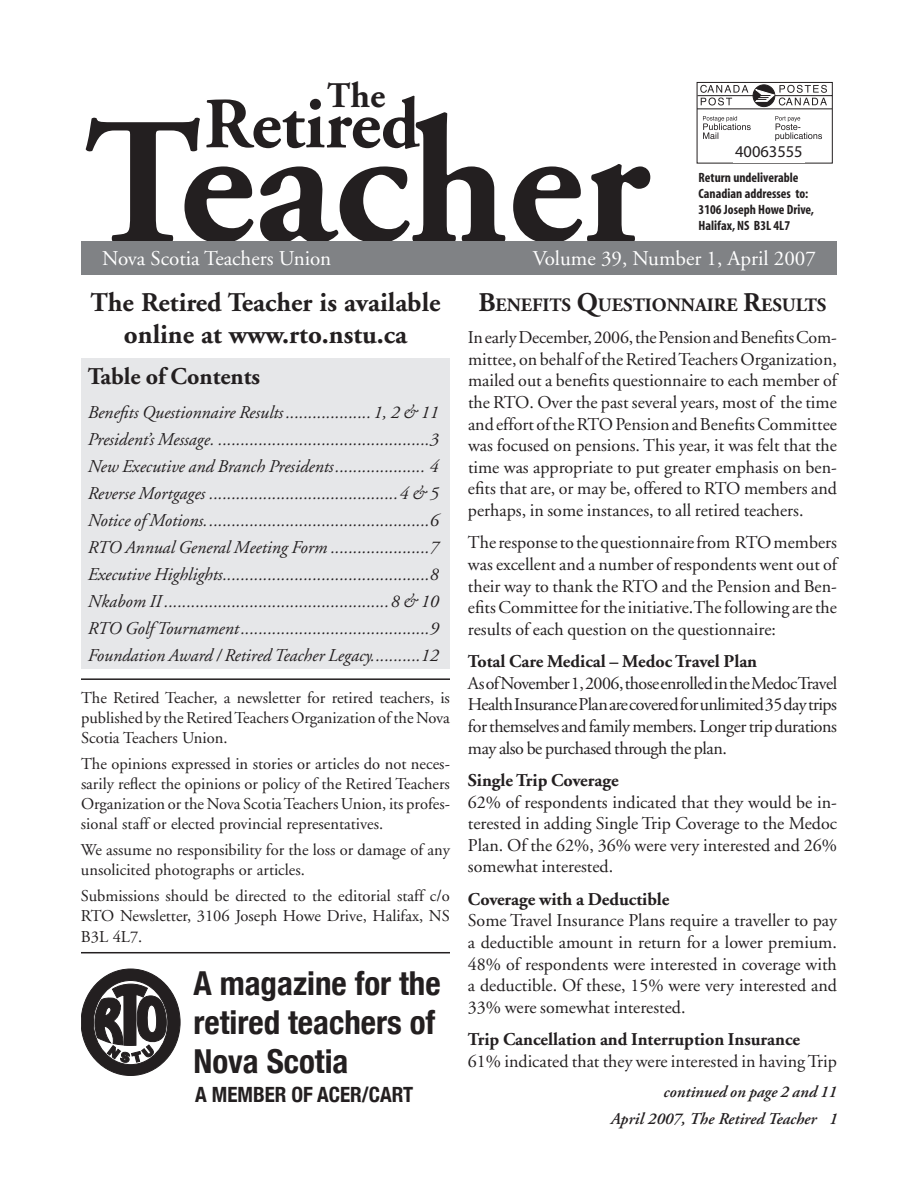
<style>
.page{position:relative;width:918px;height:1188px;background:#fff}
.page>*{position:absolute;margin:0;border:0;box-sizing:border-box;transform-origin:0 0}
.t1{font:700 180px "Adobe Garamond";color:#231f20}
.t2{font:700 72px "Adobe Garamond";color:#231f20}
.t3{font:700 36px "Adobe Garamond";color:#231f20}
.t4{font:700 condensed 33px/39px "Helvetica Neue";color:#231f20}
.t5{font:700 27px/32.4px "Adobe Garamond";color:#231f20;text-align:center}
.t6{font:700 24px "Adobe Garamond";color:#231f20}
.t7{font:21px "Adobe Garamond";color:#fff}
.t8{font:700 condensed 21px "Helvetica Neue";color:#231f20}
.t9{font:700 18.9px "Adobe Garamond";color:#231f20}
.t10{font:18px/21.6px "Adobe Garamond";color:#231f20;text-align:justify}
.t11{font:italic 18px/27px "Adobe Garamond";color:#231f20;text-align:justify}
.t12{font:700 18px "Adobe Garamond";color:#231f20}
.t13{font:16.5px/20.2px "Adobe Garamond";color:#231f20;text-align:justify}
.t14{font:italic 600 16.5px "Adobe Garamond";color:#231f20}
.t15{font:italic 600 16.5px "Adobe Garamond Pro";color:#231f20}
.t16{font:16.5px "Myriad Pro";color:#231f20}
.t17{font:700 condensed 13.5px/16.2px "Myriad";color:#231f20}
.s1{font-size:27px}
</style>
<div class="page">
<div style="left:81px;top:241px;width:756px;height:33px;background:#808285"></div>
<hr style="left:81px;top:678px;width:369px;height:2px;background:#231f20">
<hr style="left:81px;top:952px;width:369px;height:1px;background:#231f20">
<div style="left:81px;top:358px;width:369px;height:311px;background:#e6e7e9"></div>
<svg style="left:696px;top:82px;width:137px;height:81px"></svg>
<div style="left:733px;top:144px;width:72px;height:19px;background:#fff"></div>
<svg style="left:81px;top:969px;width:99px;height:107px"></svg>
<h3 class="t3" style="left:327px;top:76px;width:60px">The</h3>
<h2 class="t2" style="left:204px;top:85px;width:217px">Retired</h2>
<h1 class="t1" style="left:84px;top:86px;width:567px">Teacher</h1>
<p class="t16" style="left:735px;top:143px;width:69px">40063555</p>
<p class="t17" style="left:699px;top:170px;width:117px">Return undeliverable<br>Canadian addresses to:<br>3106 Joseph Howe Drive,<br>Halifax, NS B3L 4L7</p>
<p class="t7" style="left:102px;top:247px;width:231px">Nova Scotia Teachers Union</p>
<p class="t7" style="left:533px;top:247px;width:285px">Volume 39, Number 1, April 2007</p>
<h3 class="t5" style="left:90px;top:287px;width:352px">The Retired Teacher is available online at www.rto.nstu.ca</h3>
<h3 class="t6" style="left:88px;top:363px;width:174px">Table of Contents</h3>
<p class="t11" style="left:88px;top:399px;width:353px">Benefits Questionnaire Results ................... 1, 2 &amp; 11<br>President’s Message. ...............................................3<br>New Executive and Branch Presidents .................... 4<br>Reverse Mortgages ..........................................4 &amp; 5<br>Notice of Motions. .................................................6<br>RTO Annual General Meeting Form ......................7<br>Executive Highlights ..............................................8<br>Nkabom II ..................................................8 &amp; 10<br>RTO Golf Tournament ..........................................9<br>Foundation Award / Retired Teacher Legacy. ..........12</p>
<p class="t13" style="left:81px;top:688px;width:370px">The Retired Teacher, a newsletter for retired teachers, is published by the Retired Teachers Organization of the Nova Scotia Teachers Union.</p>
<p class="t13" style="left:81px;top:754px;width:371px">The opinions expressed in stories or articles do not neces&shy;sarily reflect the opinions or policy of the Retired Teachers Organization or the Nova Scotia Teachers Union, its profes&shy;sional staff or elected provincial representatives.</p>
<p class="t13" style="left:81px;top:840px;width:370px">We assume no responsibility for the loss or damage of any unsolicited photographs or articles.</p>
<p class="t13" style="left:81px;top:886px;width:370px">Submissions should be directed to the editorial staff c/o RTO Newsletter, 3106 Joseph Howe Drive, Halifax, NS B3L 4L7.</p>
<h3 class="t4" style="left:194px;top:963px;width:249px">A magazine for the retired teachers of<br>Nova Scotia</h3>
<p class="t8" style="left:195px;top:1082px;width:220px">A MEMBER OF ACER/CART</p>
<p class="t9" style="left:478px;top:295px;width:350px"><span class="s1">B</span>ENEFITS <span class="s1">Q</span>UESTIONNAIRE <span class="s1">R</span>ESULTS</p>
<p class="t10" style="left:468px;top:327px;width:371px">In early December, 2006, the Pension and Benefits Com&shy;mittee, on behalf of the Retired Teachers Organization, mailed out a benefits questionnaire to each member of the RTO. Over the past several years, most of the time and effort of the RTO Pension and Benefits Committee was focused on pensions. This year, it was felt that the time was appropriate to put greater emphasis on ben&shy;efits that are, or may be, offered to RTO members and perhaps, in some instances, to all retired teachers.</p>
<p class="t10" style="left:468px;top:532px;width:371px">The response to the questionnaire from RTO members was excellent and a number of respondents went out of their way to thank the RTO and the Pension and Ben&shy;efits Committee for the initiative.The following are the results of each question on the questionnaire:</p>
<p class="t12" style="left:468px;top:652px;width:291px">Total Care Medical – Medoc Travel Plan</p>
<p class="t10" style="left:468px;top:673px;width:371px">As of November 1, 2006, those enrolled in the Medoc Travel Health Insurance Plan are covered for unlimited 35 day trips for themselves and family members. Longer trip durations may also be purchased through the plan.</p>
<p class="t12" style="left:468px;top:770px;width:152px">Single Trip Coverage</p>
<p class="t10" style="left:468px;top:792px;width:371px">62% of respondents indicated that they would be in&shy;terested in adding Single Trip Coverage to the Medoc Plan. Of the 62%, 36% were very interested and 26% somewhat interested.</p>
<p class="t12" style="left:468px;top:889px;width:203px">Coverage with a Deductible</p>
<p class="t10" style="left:468px;top:910px;width:370px">Some Travel Insurance Plans require a traveller to pay a deductible amount in return for a lower premium.<br>48% of respondents were interested in coverage with a deductible. Of these, 15% were very interested and 33% were somewhat interested.</p>
<p class="t12" style="left:468px;top:1030px;width:334px">Trip Cancellation and Interruption Insurance</p>
<p class="t10" style="left:468px;top:1051px;width:371px">61% indicated that they were interested in having Trip</p>
<p class="t15" style="left:664px;top:1082px;width:175px">continued on page 2 and 11</p>
<p class="t14" style="left:611px;top:1110px;width:228px">April 2007, The Retired Teacher 1</p>
</div>
